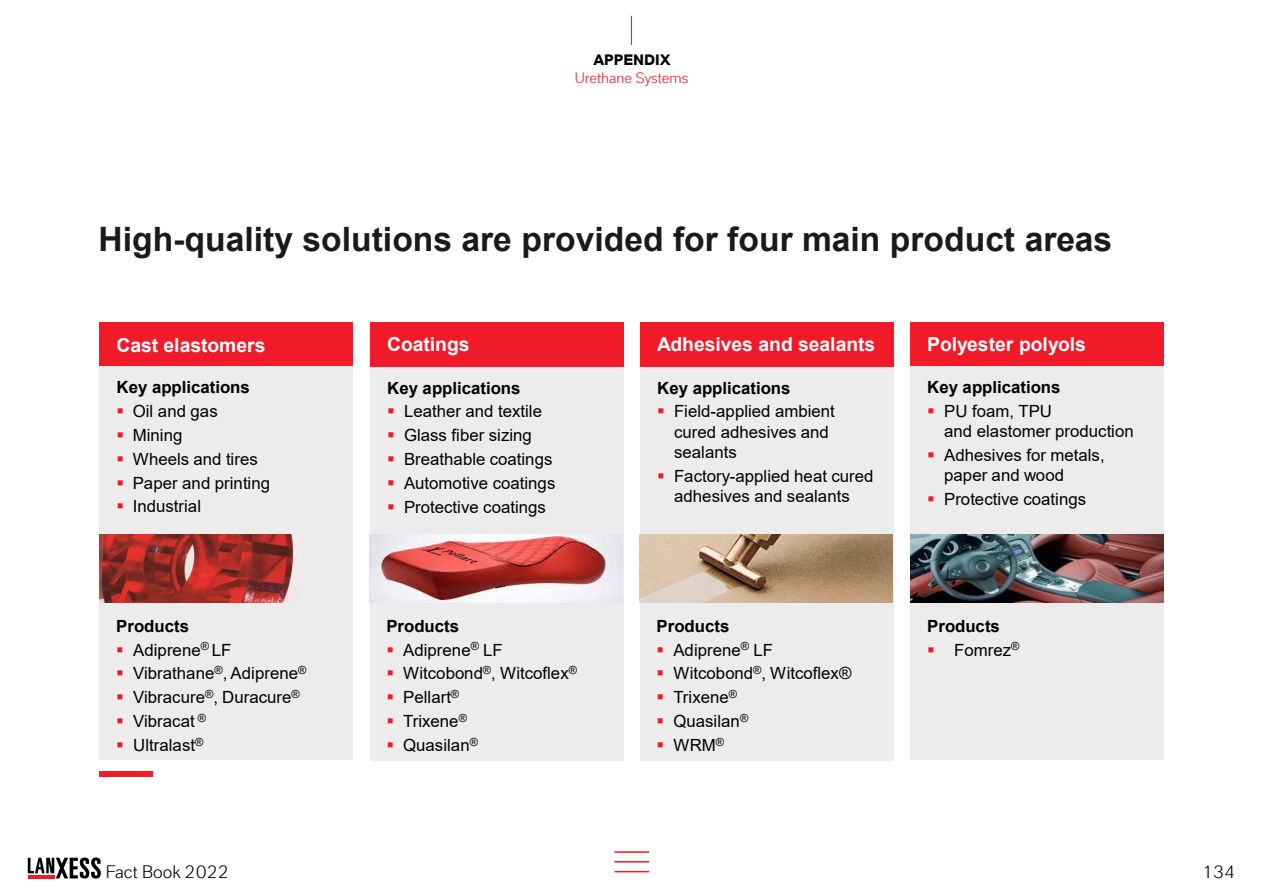
<style>
.page{position:relative;width:1263px;height:893px;background:#fff}
.page>*{position:absolute;margin:0;border:0;box-sizing:border-box;transform-origin:0 0}
.t1{font:700 33.6px "Arial";color:#1a1a18}
.t2{font:700 19.35px "Arial";color:#fff}
.t3{font:18px "Lanxess Global";color:#000}
.t4{font:16.8px/20.2px "Arial";letter-spacing:.005em;color:#000}
.t5{font:700 16.8px "Arial";color:#000}
.Factbook_Textkästche{font:15px "Lanxess Global";color:#f11a29}
.Factbook_Textkästche-2{font:700 15px "Lanxess Global";color:#000}
.s1{color:#f11a29}
</style>
<div class="page">
<hr style="left:614px;top:851px;width:35px;height:2px;background:#f11a29">
<hr style="left:614px;top:861px;width:35px;height:1px;background:#f11a29">
<hr style="left:614px;top:871px;width:35px;height:1px;background:#f11a29">
<svg style="left:28px;top:857px;width:73px;height:21px"></svg>
<svg style="left:631px;top:16px;width:1px;height:29px"></svg>
<div style="left:100px;top:771px;width:53px;height:6px;background:#f11a29"></div>
<div style="left:100px;top:322px;width:253px;height:45px;background:#f11a29"></div>
<div style="left:100px;top:367px;width:253px;height:393px;background:#ececec"></div>
<div style="left:370px;top:322px;width:253px;height:45px;background:#f11a29"></div>
<div style="left:370px;top:367px;width:253px;height:393px;background:#ececec"></div>
<div style="left:910px;top:322px;width:253px;height:45px;background:#f11a29"></div>
<div style="left:910px;top:367px;width:253px;height:393px;background:#ececec"></div>
<div style="left:640px;top:322px;width:253px;height:45px;background:#f11a29"></div>
<div style="left:640px;top:367px;width:253px;height:393px;background:#ececec"></div>
<img style="left:99px;top:535px;width:197px;height:67px">
<img style="left:910px;top:535px;width:253px;height:67px">
<img style="left:640px;top:535px;width:252px;height:67px">
<img style="left:370px;top:535px;width:253px;height:67px">
<p class="Factbook_Textkästche-2" style="left:593px;top:51px;width:79px">APPENDIX</p>
<p class="Factbook_Textkästche" style="left:575px;top:69px;width:115px">Urethane Systems</p>
<p class="t1" style="left:98px;top:215px;width:1015px">High-quality solutions are provided for four main product areas</p>
<p class="t2" style="left:117px;top:331px;width:150px">Cast elastomers</p>
<p class="t5" style="left:117px;top:376px;width:135px">Key applications</p>
<p class="t4" style="left:117px;top:401px;width:103px"><span class="s1">▪</span> Oil and gas</p>
<p class="t4" style="left:117px;top:425px;width:67px"><span class="s1">▪</span> Mining</p>
<p class="t4" style="left:117px;top:449px;width:143px"><span class="s1">▪</span> Wheels and tires</p>
<p class="t4" style="left:117px;top:472px;width:155px"><span class="s1">▪</span> Paper and printing</p>
<p class="t4" style="left:117px;top:496px;width:86px"><span class="s1">▪</span> Industrial</p>
<p class="t5" style="left:116px;top:614px;width:74px">Products</p>
<p class="t4" style="left:116px;top:639px;width:117px"><span class="s1">▪</span> Adiprene<sup>®</sup> LF</p>
<p class="t4" style="left:116px;top:663px;width:192px"><span class="s1">▪</span> Vibrathane<sup>®</sup>, Adiprene<sup>®</sup></p>
<p class="t4" style="left:116px;top:687px;width:185px"><span class="s1">▪</span> Vibracure<sup>®</sup>, Duracure<sup>®</sup></p>
<p class="t4" style="left:116px;top:711px;width:91px"><span class="s1">▪</span> Vibracat <sup>®</sup></p>
<p class="t4" style="left:116px;top:734px;width:89px"><span class="s1">▪</span> Ultralast<sup>®</sup></p>
<p class="t2" style="left:387px;top:331px;width:84px">Coatings</p>
<p class="t5" style="left:387px;top:376px;width:135px">Key applications</p>
<p class="t4" style="left:387px;top:401px;width:156px"><span class="s1">▪</span> Leather and textile</p>
<p class="t4" style="left:387px;top:425px;width:146px"><span class="s1">▪</span> Glass fiber sizing</p>
<p class="t4" style="left:387px;top:449px;width:167px"><span class="s1">▪</span> Breathable coatings</p>
<p class="t4" style="left:387px;top:473px;width:170px"><span class="s1">▪</span> Automotive coatings</p>
<p class="t4" style="left:387px;top:496px;width:160px"><span class="s1">▪</span> Protective coatings</p>
<p class="t5" style="left:386px;top:614px;width:74px">Products</p>
<p class="t4" style="left:386px;top:639px;width:118px"><span class="s1">▪</span> Adiprene<sup>®</sup> LF</p>
<p class="t4" style="left:386px;top:663px;width:192px"><span class="s1">▪</span> Witcobond<sup>®</sup>, Witcoflex<sup>®</sup></p>
<p class="t4" style="left:386px;top:687px;width:74px"><span class="s1">▪</span> Pellart<sup>®</sup></p>
<p class="t4" style="left:386px;top:711px;width:82px"><span class="s1">▪</span> Trixene<sup>®</sup></p>
<p class="t4" style="left:386px;top:734px;width:93px"><span class="s1">▪</span> Quasilan<sup>®</sup></p>
<p class="t2" style="left:657px;top:331px;width:219px">Adhesives and sealants</p>
<p class="t5" style="left:657px;top:376px;width:135px">Key applications</p>
<p class="t4" style="left:674px;top:401px;width:162px;text-indent:-17px"><span class="s1">▪</span> Field-applied ambient cured adhesives and sealants</p>
<p class="t4" style="left:657px;top:465px;width:218px;text-align:center"><span class="s1">▪</span> Factory-applied heat cured adhesives and sealants</p>
<p class="t5" style="left:657px;top:614px;width:74px">Products</p>
<p class="t4" style="left:657px;top:639px;width:118px"><span class="s1">▪</span> Adiprene<sup>®</sup> LF</p>
<p class="t4" style="left:657px;top:663px;width:196px"><span class="s1">▪</span> Witcobond<sup>®</sup>, Witcoflex®</p>
<p class="t4" style="left:657px;top:687px;width:82px"><span class="s1">▪</span> Trixene<sup>®</sup></p>
<p class="t4" style="left:657px;top:711px;width:93px"><span class="s1">▪</span> Quasilan<sup>®</sup></p>
<p class="t4" style="left:657px;top:734px;width:69px"><span class="s1">▪</span> WRM<sup>®</sup></p>
<p class="t2" style="left:927px;top:330px;width:160px">Polyester polyols</p>
<p class="t5" style="left:927px;top:376px;width:135px">Key applications</p>
<p class="t4" style="left:944px;top:401px;width:191px;text-indent:-17px"><span class="s1">▪</span> PU foam, TPU<br>and elastomer production</p>
<p class="t4" style="left:944px;top:445px;width:162px;text-indent:-17px"><span class="s1">▪</span> Adhesives for metals, paper and wood</p>
<p class="t4" style="left:927px;top:489px;width:161px"><span class="s1">▪</span> Protective coatings</p>
<p class="t5" style="left:927px;top:614px;width:74px">Products</p>
<p class="t4" style="left:927px;top:639px;width:94px"><span class="s1">▪</span> Fomrez<sup>®</sup></p>
<p class="t3" style="left:106px;top:861px;width:125px">Fact Book 2022</p>
<p class="t3" style="left:1202px;top:861px;width:35px">134</p>
</div>
